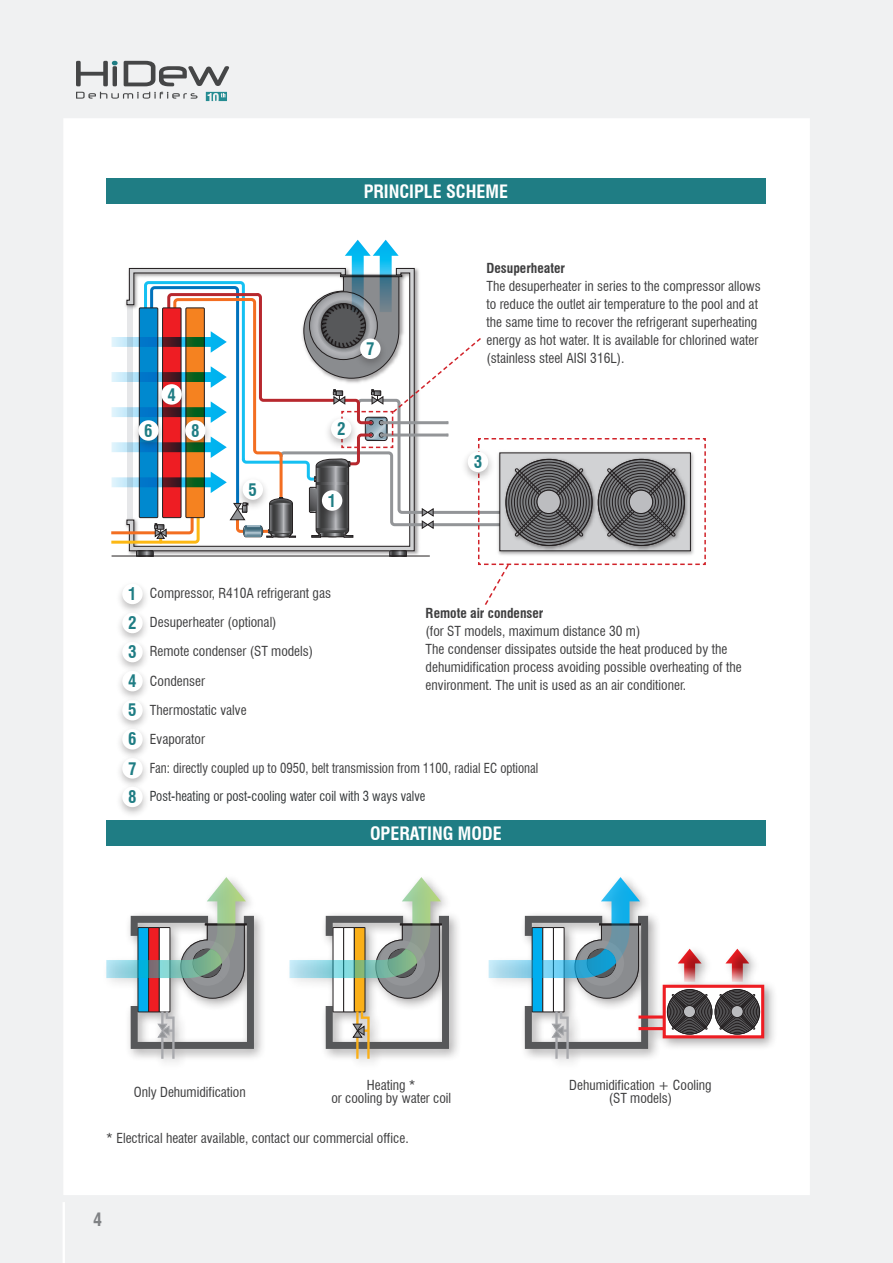
<style>
.page{position:relative;width:893px;height:1263px;background:#f0f1f2}
.page>*{position:absolute;margin:0;border:0;box-sizing:border-box;transform-origin:0 0}
.t1{font:700 condensed 18px "Swiss 721 BT";color:#fff}
.t2{font:700 condensed 18px "Swiss 721 BT";color:#808285}
.t3{font:700 condensed 16.95px "Swiss 721 BT";color:#1f7d84}
.t4{font:condensed 13.5px/18px "Swiss 721 BT";color:#3e3e3f}
.t5{font:700 condensed 13.5px "Swiss 721 BT";color:#3e3e3f}
.s1{font-weight:700;font-size:16.95px;color:#1f7d84}
.s2{color:#333739}
</style>
<div class="page">
<div style="left:63px;top:118px;width:747px;height:1077px;background:#fff"></div>
<hr style="left:63px;top:1202px;width:2px;height:61px;background:#fff">
<svg style="left:76px;top:92px;width:121px;height:7px"></svg>
<svg style="left:76px;top:61px;width:42px;height:25px"></svg>
<svg style="left:124px;top:61px;width:105px;height:25px"></svg>
<svg style="left:206px;top:92px;width:21px;height:9px"></svg>
<div style="left:101px;top:872px;width:676px;height:199px;background:#231f20;opacity:.4"></div>
<div style="left:664px;top:986px;width:99px;height:51px;background:#fff"></div>
<div style="left:663px;top:985px;width:101px;height:53px;border:3px solid #ee1d23"></div>
<svg style="left:667px;top:989px;width:45px;height:45px"></svg>
<div style="left:667px;top:989px;width:45px;height:45px;border:1px solid #231f20;border-radius:50%"></div>
<div style="left:669px;top:991px;width:42px;height:42px;border:1px solid #231f20;border-radius:50%"></div>
<div style="left:670px;top:992px;width:39px;height:39px;border:1px solid #231f20;border-radius:50%"></div>
<svg style="left:672px;top:994px;width:36px;height:36px"></svg>
<div style="left:683px;top:1005px;width:12px;height:12px;background:#bcbdc0;border-radius:50%"></div>
<div style="left:683px;top:1005px;width:13px;height:13px;border:1px solid #231f20;border-radius:50%"></div>
<svg style="left:715px;top:989px;width:45px;height:45px"></svg>
<div style="left:715px;top:989px;width:45px;height:45px;border:1px solid #231f20;border-radius:50%"></div>
<div style="left:716px;top:991px;width:42px;height:42px;border:1px solid #231f20;border-radius:50%"></div>
<div style="left:718px;top:992px;width:39px;height:39px;border:1px solid #231f20;border-radius:50%"></div>
<svg style="left:719px;top:994px;width:36px;height:36px"></svg>
<div style="left:731px;top:1005px;width:12px;height:12px;background:#bcbdc0;border-radius:50%"></div>
<div style="left:731px;top:1005px;width:12px;height:13px;border:1px solid #231f20;border-radius:50%"></div>
<hr style="left:638px;top:1015px;width:26px;height:3px;background:#ee1d23">
<hr style="left:638px;top:1027px;width:26px;height:3px;background:#ee1d23">
<svg style="left:678px;top:949px;width:24px;height:33px"></svg>
<svg style="left:725px;top:949px;width:24px;height:33px"></svg>
<svg style="left:489px;top:877px;width:159px;height:182px"></svg>
<div style="left:599px;top:924px;width:42px;height:1px;border:1px solid #231f20"></div>
<svg style="left:290px;top:877px;width:159px;height:182px"></svg>
<div style="left:400px;top:924px;width:42px;height:1px;border:1px solid #231f20"></div>
<svg style="left:106px;top:877px;width:148px;height:182px"></svg>
<div style="left:205px;top:924px;width:42px;height:1px;border:1px solid #231f20"></div>
<svg style="left:111px;top:240px;width:595px;height:365px"></svg>
<div style="left:324px;top:415px;width:35px;height:35px;background:#231f20;opacity:.3"></div>
<div style="left:331px;top:418px;width:20px;height:21px;background:#fff;border-radius:50%"></div>
<div style="left:461px;top:448px;width:34px;height:35px;background:#231f20;opacity:.3"></div>
<div style="left:468px;top:452px;width:20px;height:20px;background:#fff;border-radius:50%"></div>
<div style="left:106px;top:179px;width:659px;height:25px;background:#1f7d84"></div>
<div style="left:106px;top:821px;width:659px;height:25px;background:#1f7d84"></div>
<div style="left:178px;top:416px;width:35px;height:35px;background:#231f20;opacity:.3"></div>
<div style="left:185px;top:420px;width:21px;height:21px;background:#fff;border-radius:50%"></div>
<div style="left:115px;top:580px;width:35px;height:35px;background:#231f20;opacity:.3"></div>
<div style="left:122px;top:584px;width:21px;height:20px;background:#fff;border-radius:50%"></div>
<div style="left:115px;top:638px;width:35px;height:35px;background:#231f20;opacity:.3"></div>
<div style="left:122px;top:642px;width:21px;height:20px;background:#fff;border-radius:50%"></div>
<div style="left:115px;top:696px;width:35px;height:35px;background:#231f20;opacity:.3"></div>
<div style="left:122px;top:700px;width:21px;height:20px;background:#fff;border-radius:50%"></div>
<div style="left:115px;top:609px;width:35px;height:35px;background:#231f20;opacity:.3"></div>
<div style="left:122px;top:613px;width:21px;height:20px;background:#fff;border-radius:50%"></div>
<div style="left:115px;top:667px;width:35px;height:35px;background:#231f20;opacity:.3"></div>
<div style="left:122px;top:671px;width:21px;height:20px;background:#fff;border-radius:50%"></div>
<div style="left:115px;top:725px;width:35px;height:35px;background:#231f20;opacity:.3"></div>
<div style="left:122px;top:729px;width:21px;height:20px;background:#fff;border-radius:50%"></div>
<div style="left:115px;top:754px;width:35px;height:35px;background:#231f20;opacity:.3"></div>
<div style="left:122px;top:758px;width:21px;height:21px;background:#fff;border-radius:50%"></div>
<div style="left:115px;top:783px;width:35px;height:35px;background:#231f20;opacity:.3"></div>
<div style="left:122px;top:787px;width:21px;height:20px;background:#fff;border-radius:50%"></div>
<h1 class="t1" style="left:364px;top:181px;width:146px">PRINCIPLE SCHEME</h1>
<p class="t3" style="left:167px;top:384px;width:10px">4</p>
<p class="t3" style="left:144px;top:420px;width:10px">6</p>
<p class="t3" style="left:337px;top:419px;width:10px">2</p>
<p class="t3" style="left:191px;top:420px;width:10px">8</p>
<p class="t3" style="left:249px;top:479px;width:10px">5</p>
<p class="t3" style="left:328px;top:490px;width:10px">1</p>
<p class="t3" style="left:366px;top:339px;width:10px">7</p>
<p class="t4" style="left:128px;top:584px;width:204px"><span class="s1">1</span> Compressor, R410A refrigerant gas</p>
<p class="t4" style="left:128px;top:613px;width:150px"><span class="s1">2</span> Desuperheater (optional)</p>
<p class="t4" style="left:128px;top:642px;width:186px"><span class="s1">3</span> Remote condenser (ST models)</p>
<p class="t4" style="left:128px;top:672px;width:78px"><span class="s1">4</span> Condenser</p>
<p class="t4" style="left:128px;top:701px;width:120px"><span class="s1">5</span> Thermostatic valve</p>
<p class="t5" style="left:486px;top:260px;width:80px">Desuperheater</p>
<p class="t4" style="left:486px;top:277px;width:276px">The desuperheater in series to the compressor allows to reduce the outlet air temperature to the pool and at the same time to recover the refrigerant superheating energy as hot water. It is available for chlorined water (stainless steel AISI 316L).</p>
<p class="t3" style="left:474px;top:452px;width:10px">3</p>
<p class="t5" style="left:426px;top:605px;width:119px">Remote air condenser</p>
<p class="t4" style="left:426px;top:622px;width:318px">(for ST models, maximum distance 30 m)<br>The condenser dissipates outside the heat produced by the dehumidification process avoiding possible overheating of the environment. The unit is used as an air conditioner.</p>
<p class="t4" style="left:128px;top:724px;width:412px;line-height:28.8px"><span class="s1">6</span> Evaporator<br><span class="s1">7</span> Fan: directly coupled up to 0950, belt transmission from 1100, radial EC optional<br><span class="s1">8</span> <span class="s2">Post-heating or post-cooling water coil with 3 ways valve</span></p>
<h1 class="t1" style="left:370px;top:823px;width:133px">OPERATING MODE</h1>
<p class="t4" style="left:134px;top:1083px;width:113px">Only Dehumidification</p>
<p class="t4" style="left:331px;top:1078px;width:121px;line-height:13.5px;text-align:center">Heating *<br>or cooling by water coil</p>
<p class="t4" style="left:569px;top:1078px;width:144px;line-height:13.5px;text-align:center">Dehumidification + Cooling (ST models)</p>
<p class="t4" style="left:106px;top:1129px;width:304px">* Electrical heater available, contact our commercial office.</p>
<h1 class="t2" style="left:93px;top:1208px;width:10px">4</h1>
</div>
